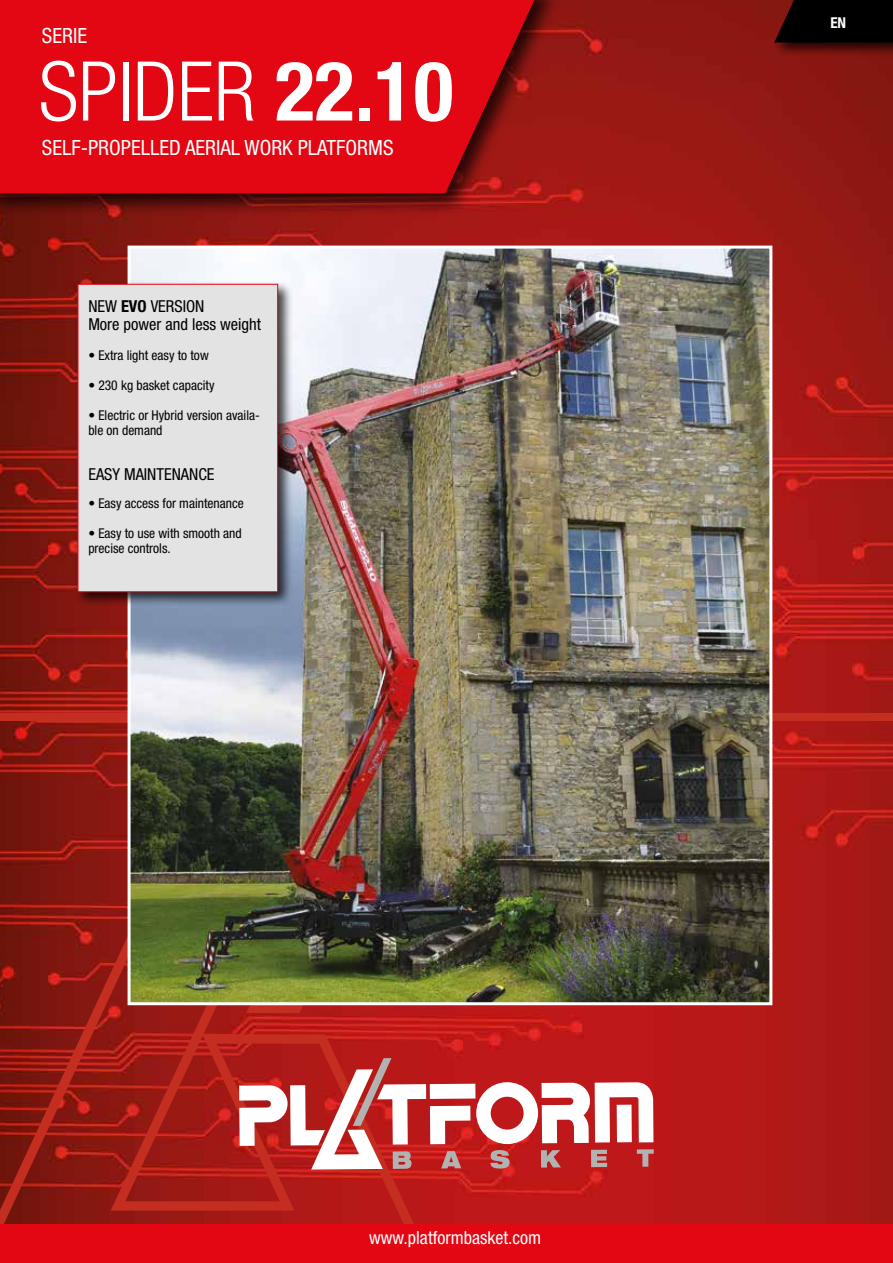
<style>
.page{position:relative;width:893px;height:1263px;background:#fff}
.page>*{position:absolute;margin:0;border:0;box-sizing:border-box;transform-origin:0 0}
.t1{font:300 condensed 82.5px "Helvetica Neue LT Std";color:#fff}
.t2{font:condensed 21px "Helvetica Neue LT Std";color:#fff}
.t3{font:condensed 18px "Helvetica Neue LT Std";color:#fff}
.t4{font:condensed 16.5px/18px "Helvetica Neue LT Std";color:#000}
.t5{font:700 condensed 15px "Helvetica Neue LT Std";color:#fff}
.t6{font:condensed 13.5px/15px "Helvetica Neue LT Std";color:#000}
.s1{font-weight:700}
</style>
<div class="page">
<img style="left:0;top:0;width:893px;height:1225px">
<svg style="left:0;top:618px;width:462px;height:607px;background:#991a14"></svg>
<div style="left:0;top:713px;width:893px;height:8px;background:#c32e21"></div>
<img style="left:132px;top:250px;width:636px;height:751px">
<div style="left:128px;top:246px;width:644px;height:759px;border:3px solid #fff"></div>
<div style="left:0;top:0;width:562px;height:217px;background:#000;opacity:.75"></div>
<svg style="left:0;top:0;width:534px;height:193px;background:#da0712"></svg>
<div style="left:74px;top:281px;width:219px;height:326px;background:#000;opacity:.75"></div>
<div style="left:78px;top:284px;width:200px;height:308px;background:#e3e3e3;border:1px solid #e30613"></div>
<div style="left:0;top:1225px;width:893px;height:38px;background:#e30613"></div>
<svg style="left:239px;top:1058px;width:415px;height:111px"></svg>
<div style="left:772px;top:0;width:121px;height:58px;background:#000;opacity:.75"></div>
<svg style="left:774px;top:0;width:119px;height:43px;background:#0b0201"></svg>
<h2 class="t2" style="left:42px;top:23px;width:47px">SERIE</h2>
<h1 class="t1" style="left:39px;top:44px;width:416px">SPIDER <span class="s1">22.10</span></h1>
<h2 class="t2" style="left:42px;top:136px;width:353px">SELF-PROPELLED AERIAL WORK PLATFORMS</h2>
<p class="t4" style="left:88px;top:297px;width:174px">NEW <span class="s1">EVO</span> VERSION<br>More power and less weight</p>
<p class="t6" style="left:88px;top:348px;width:122px">• Extra light easy to tow</p>
<p class="t6" style="left:88px;top:378px;width:128px">• 230 kg basket capacity</p>
<p class="t6" style="left:88px;top:408px;width:173px">• Electric or Hybrid version availa&shy;ble on demand</p>
<p class="t4" style="left:88px;top:465px;width:128px">EASY MAINTENANCE</p>
<p class="t6" style="left:88px;top:496px;width:157px">• Easy access for maintenance</p>
<p class="t6" style="left:88px;top:526px;width:155px">• Easy to use with smooth and precise controls.</p>
<h3 class="t3" style="left:369px;top:1227px;width:173px">www.platformbasket.com</h3>
<p class="t5" style="left:830px;top:14px;width:17px">EN</p>
</div>
